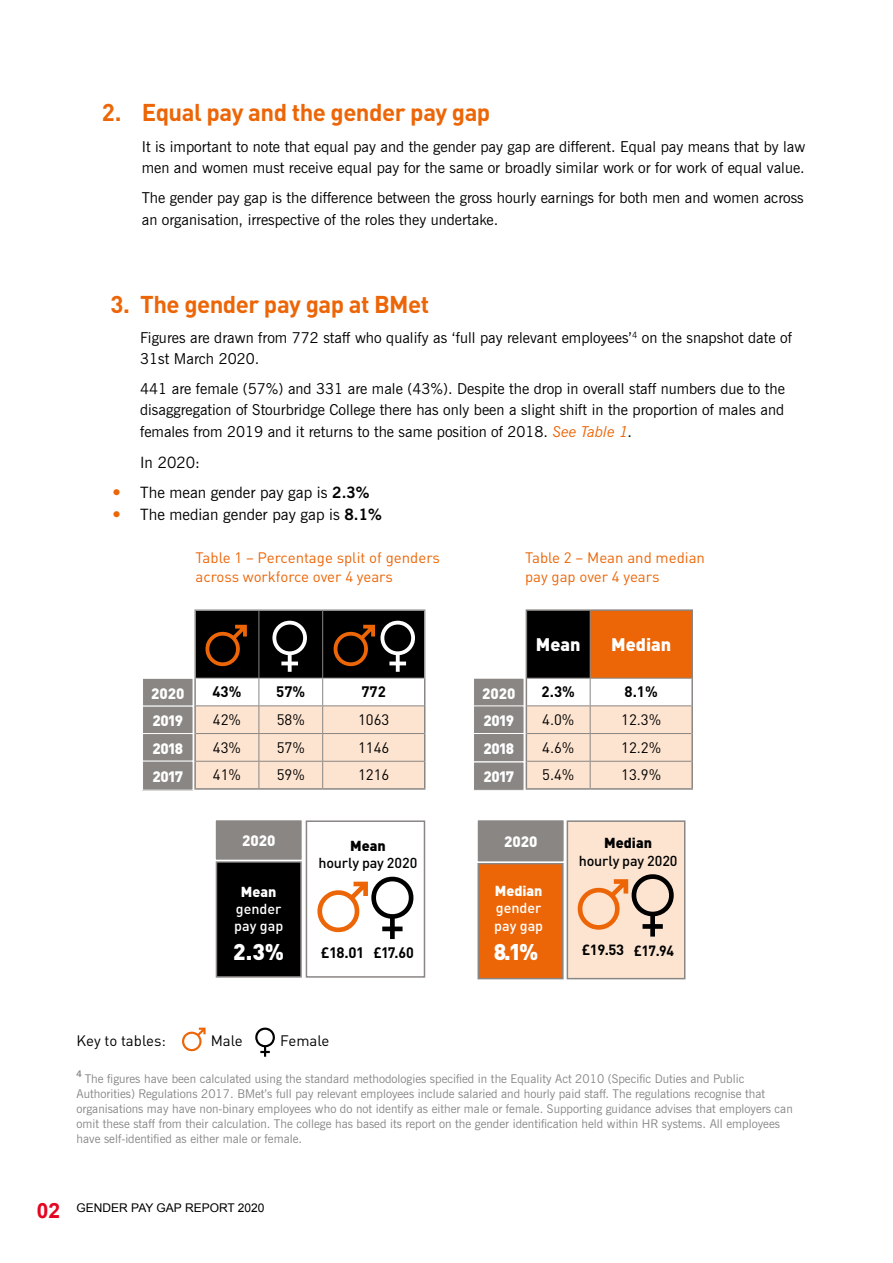
<style>
.page{position:relative;width:893px;height:1263px;background:#fff}
.page>*{position:absolute;margin:0;border:0;box-sizing:border-box;transform-origin:0 0}
.t1{font:700 24px "DIN";letter-spacing:-.025em;color:#ec6608}
.t2{font:900 22.5px "DIN";color:#fff}
.t3{font:700 21px "Arial";color:#e40521}
.t4{font:900 18px "DIN";color:#fff}
.t5{font:15.6px "News Gothic BT";color:#000}
.t6{font:15px/21px "News Gothic BT";color:#000}
.t7{font:15px/18px "DIN";color:#ec6608}
.t8{font:15px "DIN";color:#000}
.t9{font:900 15px/27.8px "DIN";letter-spacing:-.03em;color:#fff;text-align:justify}
.t10{font:700 15px "DIN";letter-spacing:-.005em;color:#000}
.t11{font:700 14.7px "DIN";letter-spacing:-.03em;color:#000}
.t12{font:500 14.4px "DIN";letter-spacing:-.01em;color:#000}
.t13{font:500 14.4px/17.2px "DIN";color:#fff}
.t14{font:900 14.4px "DIN";color:#fff}
.t15{font:900 14.4px "DIN";color:#000}
.t16{font:12px/15px "News Gothic BT";color:#878787}
.t17{font:12px "Arial";color:#000}
.t18{font:700 9px "News Gothic BT";color:#878787}
.s1{font-style:italic;color:#ec6608}
.s2{font-style:italic}
.s3{font-size:21px;color:#ec6608}
.s4{font-weight:700}
</style>
<div class="page">
<div style="left:526px;top:610px;width:64px;height:68px;background:#000"></div>
<div style="left:590px;top:610px;width:102px;height:68px;background:#ec6608"></div>
<hr style="left:590px;top:611px;width:1px;height:67px;background:#898684">
<hr style="left:526px;top:609px;width:64px;height:2px;background:#898684">
<hr style="left:526px;top:611px;width:1px;height:67px;background:#898684">
<hr style="left:590px;top:609px;width:103px;height:2px;background:#898684">
<hr style="left:691px;top:611px;width:2px;height:67px;background:#898684">
<hr style="left:691px;top:678px;width:2px;height:28px;background:#898684">
<hr style="left:691px;top:706px;width:2px;height:27px;background:#898684">
<hr style="left:691px;top:733px;width:2px;height:28px;background:#898684">
<svg style="left:526px;top:678px;width:166px;height:110px"></svg>
<hr style="left:691px;top:761px;width:2px;height:27px;background:#898684">
<hr style="left:526px;top:788px;width:64px;height:2px;background:#898684">
<hr style="left:590px;top:788px;width:103px;height:2px;background:#898684">
<hr style="left:194px;top:678px;width:2px;height:28px;background:#898684">
<hr style="left:194px;top:706px;width:2px;height:27px;background:#898684">
<hr style="left:194px;top:733px;width:2px;height:28px;background:#898684">
<hr style="left:194px;top:761px;width:2px;height:27px;background:#898684">
<hr style="left:194px;top:788px;width:65px;height:2px;background:#898684">
<hr style="left:259px;top:788px;width:64px;height:2px;background:#898684">
<hr style="left:323px;top:788px;width:102px;height:2px;background:#898684">
<hr style="left:194px;top:609px;width:65px;height:2px;background:#9d9d9c">
<hr style="left:194px;top:611px;width:2px;height:67px;background:#9d9d9c">
<hr style="left:259px;top:609px;width:64px;height:2px;background:#9d9d9c">
<hr style="left:323px;top:609px;width:102px;height:2px;background:#9d9d9c">
<hr style="left:194px;top:678px;width:65px;height:1px;background:#9d9d9c">
<div style="left:143px;top:678px;width:50px;height:28px;background:#898684"></div>
<div style="left:142px;top:678px;width:51px;height:28px;border:1px solid #fff"></div>
<svg style="left:195px;top:610px;width:230px;height:179px"></svg>
<div style="left:143px;top:706px;width:50px;height:28px;background:#898684"></div>
<div style="left:142px;top:706px;width:51px;height:28px;border:1px solid #fff"></div>
<div style="left:143px;top:733px;width:50px;height:28px;background:#898684"></div>
<div style="left:142px;top:733px;width:51px;height:29px;border:1px solid #fff"></div>
<div style="left:143px;top:761px;width:50px;height:29px;background:#898684"></div>
<div style="left:142px;top:761px;width:51px;height:29px;border:1px solid #fff"></div>
<div style="left:473px;top:678px;width:51px;height:29px;background:#898684"></div>
<div style="left:473px;top:678px;width:51px;height:30px;border:1px solid #fff"></div>
<div style="left:473px;top:706px;width:51px;height:28px;background:#898684"></div>
<div style="left:473px;top:705px;width:51px;height:30px;border:1px solid #fff"></div>
<div style="left:473px;top:733px;width:51px;height:29px;background:#898684"></div>
<div style="left:473px;top:733px;width:51px;height:29px;border:1px solid #fff"></div>
<div style="left:473px;top:762px;width:51px;height:28px;background:#898684"></div>
<div style="left:473px;top:762px;width:51px;height:29px;border:1px solid #fff"></div>
<div style="left:216px;top:861px;width:86px;height:117px;background:#000;border:2px solid #898684"></div>
<div style="left:306px;top:820px;width:119px;height:158px;background:#fff;border:2px solid #898684"></div>
<svg style="left:317px;top:877px;width:96px;height:62px"></svg>
<div style="left:215px;top:819px;width:87px;height:41px;background:#898684"></div>
<div style="left:214px;top:819px;width:89px;height:42px;border:2px solid #fff"></div>
<div style="left:478px;top:863px;width:86px;height:116px;background:#ec6608;border:2px solid #898684"></div>
<div style="left:567px;top:820px;width:118px;height:159px;background:#fde4d0;border:2px solid #898684"></div>
<svg style="left:578px;top:874px;width:96px;height:62px"></svg>
<div style="left:477px;top:819px;width:87px;height:43px;background:#898684"></div>
<div style="left:476px;top:819px;width:89px;height:44px;border:2px solid #fff"></div>
<svg style="left:182px;top:1027px;width:24px;height:24px"></svg>
<svg style="left:255px;top:1027px;width:20px;height:30px"></svg>
<h1 class="t1" style="left:102px;top:97px;width:390px">2. Equal pay and the gender pay gap</h1>
<p class="t6" style="left:142px;top:136px;width:665px">It is important to note that equal pay and the gender pay gap are different. Equal pay means that by law men and women must receive equal pay for the same or broadly similar work or for work of equal value.</p>
<p class="t6" style="left:142px;top:186px;width:663px;line-height:21.9px">The gender pay gap is the difference between the gross hourly earnings for both men and women across an organisation, irrespective of the roles they undertake.</p>
<h1 class="t1" style="left:110px;top:289px;width:320px">3. The gender pay gap at BMet</h1>
<p class="t6" style="left:140px;top:327px;width:653px">Figures are drawn from 772 staff who qualify as ‘full pay relevant employees’<sup>4</sup> on the snapshot date of<br>31st March 2020.</p>
<p class="t6" style="left:140px;top:378px;width:646px;line-height:21.5px;text-align:justify">441 are female (57%) and 331 are male (43%). Despite the drop in overall staff numbers due to the disaggregation of Stourbridge College there has only been a slight shift in the proportion of males and females from 2019 and it returns to the same position of 2018. <span class="s1">See Table 1</span><span class="s2">.</span></p>
<p class="t5" style="left:140px;top:453px;width:61px">In 2020:</p>
<p class="t5" style="left:110px;top:483px;width:261px"><span class="s3">•</span> The mean gender pay gap is <span class="s4">2.3%</span></p>
<p class="t5" style="left:110px;top:505px;width:273px"><span class="s3">•</span> The median gender pay gap is <span class="s4">8.1%</span></p>
<p class="t7" style="left:196px;top:549px;width:246px">Table 1 – Percentage split of genders across workforce over 4 years</p>
<p class="t7" style="left:525px;top:549px;width:181px">Table 2 – Mean and median pay gap over 4 years</p>
<p class="t10" style="left:212px;top:682px;width:31px">43%</p>
<p class="t10" style="left:276px;top:682px;width:31px">57%</p>
<p class="t10" style="left:361px;top:682px;width:26px">772</p>
<p class="t8" style="left:213px;top:710px;width:30px">42%</p>
<p class="t8" style="left:277px;top:710px;width:30px">58%</p>
<p class="t8" style="left:358px;top:710px;width:33px">1063</p>
<p class="t8" style="left:213px;top:738px;width:30px">43%</p>
<p class="t8" style="left:277px;top:738px;width:30px">57%</p>
<p class="t8" style="left:358px;top:738px;width:33px">1146</p>
<p class="t8" style="left:213px;top:766px;width:30px">41%</p>
<p class="t8" style="left:277px;top:766px;width:30px">59%</p>
<p class="t8" style="left:358px;top:766px;width:33px">1216</p>
<p class="t9" style="left:151px;top:678px;width:35px">2020<br>2019<br>2018<br>2017</p>
<p class="t9" style="left:482px;top:679px;width:35px">2020<br>2019<br>2018<br>2017</p>
<p class="t4" style="left:536px;top:632px;width:46px">Mean</p>
<p class="t4" style="left:611px;top:632px;width:62px">Median</p>
<p class="t10" style="left:542px;top:682px;width:35px">2.3%</p>
<p class="t10" style="left:625px;top:682px;width:35px">8.1%</p>
<p class="t8" style="left:542px;top:710px;width:34px">4.0%</p>
<p class="t8" style="left:621px;top:710px;width:42px">12.3%</p>
<p class="t8" style="left:542px;top:738px;width:34px">4.6%</p>
<p class="t8" style="left:621px;top:738px;width:42px">12.2%</p>
<p class="t8" style="left:542px;top:766px;width:34px">5.4%</p>
<p class="t8" style="left:621px;top:766px;width:42px">13.9%</p>
<p class="t9" style="left:242px;top:826px;width:35px">2020</p>
<p class="t14" style="left:241px;top:882px;width:37px">Mean</p>
<p class="t13" style="left:234px;top:900px;width:51px">gender pay gap</p>
<h2 class="t2" style="left:233px;top:937px;width:52px">2.3%</h2>
<p class="t15" style="left:350px;top:836px;width:37px">Mean</p>
<p class="t12" style="left:318px;top:853px;width:100px">hourly pay 2020</p>
<p class="t10" style="left:321px;top:943px;width:94px">£18.01 £17.60</p>
<p class="t9" style="left:504px;top:827px;width:35px">2020</p>
<p class="t14" style="left:495px;top:881px;width:49px">Median</p>
<p class="t13" style="left:494px;top:899px;width:51px">gender pay gap</p>
<h2 class="t2" style="left:494px;top:936px;width:46px">8.1%</h2>
<p class="t15" style="left:604px;top:833px;width:49px">Median</p>
<p class="t12" style="left:579px;top:851px;width:100px">hourly pay 2020</p>
<p class="t11" style="left:582px;top:940px;width:94px">£19.53 £17.94</p>
<p class="t8" style="left:77px;top:1031px;width:91px">Key to tables:</p>
<p class="t8" style="left:211px;top:1031px;width:34px">Male</p>
<p class="t8" style="left:280px;top:1031px;width:51px">Female</p>
<p class="t18" style="left:77px;top:1068px;width:7px">4</p>
<p class="t16" style="left:77px;top:1071px;width:718px;text-indent:8px">The figures have been calculated using the standard methodologies specified in the Equality Act 2010 (Specific Duties and Public Authorities) Regulations 2017. BMet’s full pay relevant employees include salaried and hourly paid staff. The regulations recognise that organisations may have non-binary employees who do not identify as either male or female. Supporting guidance advises that employers can omit these staff from their calculation. The college has based its report on the gender identification held within HR systems. All employees have self-identified as either male or female.</p>
<h3 class="t3" style="left:37px;top:1197px;width:25px">02</h3>
<p class="t17" style="left:77px;top:1200px;width:190px">GENDER PAY GAP REPORT 2020</p>
</div>
